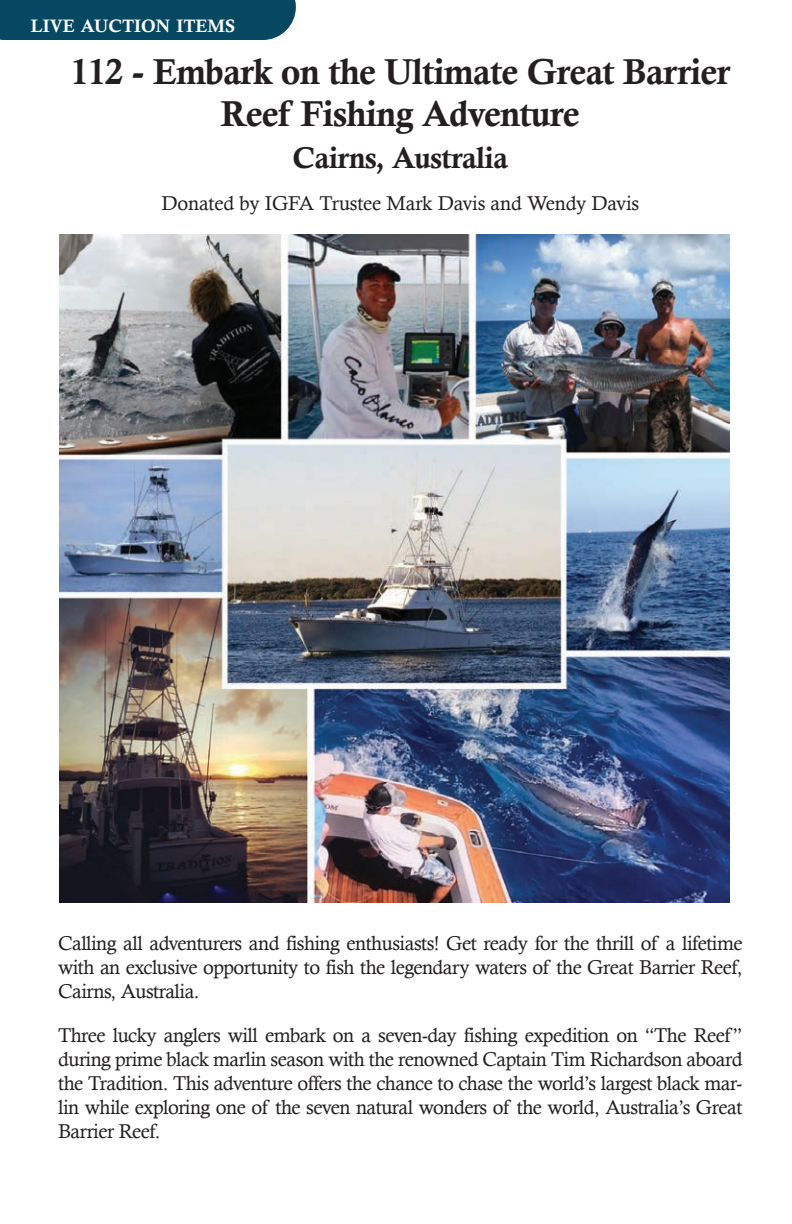
<style>
.page{position:relative;width:792px;height:1224px;background:#fff}
.page>*{position:absolute;margin:0;border:0;box-sizing:border-box;transform-origin:0 0}
.t1{font:36px/42px "Calis MT Bol";letter-spacing:-.025em;color:#231f20;text-align:center}
.t2{font:30px "Calis MT Bol";letter-spacing:-.025em;color:#231f20}
.t3{font:20px/24px "Calisto";letter-spacing:-.025em;color:#231f20;text-align:justify}
.t4{font:18px "Calis MT Bol";color:#fff}
</style>
<div class="page">
<div style="left:0;top:0;width:296px;height:40px;background:#064862"></div>
<img style="left:60px;top:234px;width:670px;height:668px">
<p class="t4" style="left:31px;top:16px;width:206px">LIVE AUCTION ITEMS</p>
<p class="t1" style="left:70px;top:51px;width:661px">112 - Embark on the Ultimate Great Barrier<br>Reef Fishing Adventure</p>
<p class="t2" style="left:292px;top:141px;width:217px">Cairns, Australia</p>
<p class="t3" style="left:162px;top:191px;width:479px">Donated by IGFA Trustee Mark Davis and Wendy Davis</p>
<p class="t3" style="left:58px;top:931px;width:686px">Calling all adventurers and fishing enthusiasts! Get ready for the thrill of a lifetime with an exclusive opportunity to fish the legendary waters of the Great Barrier Reef, Cairns, Australia.</p>
<p class="t3" style="left:58px;top:1023px;width:686px">Three lucky anglers will embark on a seven-day fishing expedition on “The Reef” during prime black marlin season with the renowned Captain Tim Richardson aboard the Tradition. This adventure offers the chance to chase the world’s largest black mar&shy;lin while exploring one of the seven natural wonders of the world, Australia’s Great Barrier Reef.</p>
</div>
